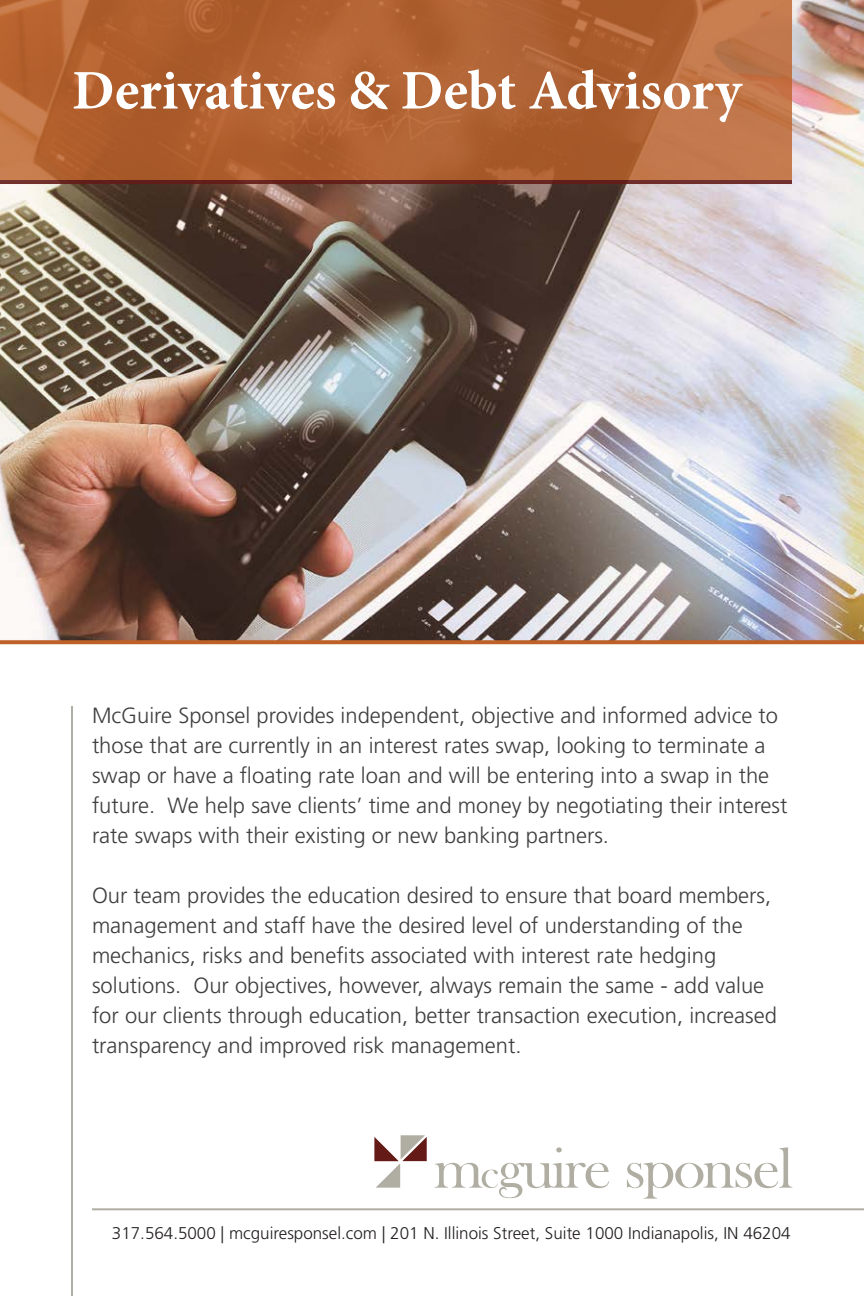
<style>
.page{position:relative;width:864px;height:1296px;background:#fff}
.page>*{position:absolute;margin:0;border:0;box-sizing:border-box;transform-origin:0 0}
.t1{font:700 56px "Minion Pro";color:#fff}
.t2{font:300 22px/30px "Frutiger";color:#3e3e3f}
.t3{font:300 17px "Frutiger";color:#231f20}
</style>
<div class="page">
<svg style="left:374px;top:1135px;width:53px;height:53px"></svg>
<svg style="left:435px;top:1147px;width:174px;height:51px"></svg>
<svg style="left:627px;top:1147px;width:165px;height:52px"></svg>
<hr style="left:92px;top:1208px;width:772px;height:2px;background:#b0aea2">
<img style="left:0;top:0;width:864px;height:640px">
<svg style="left:0;top:0;width:792px;height:180px;background:#b36435"></svg>
<hr style="left:71px;top:706px;width:2px;height:590px;background:#b0aea2">
<svg style="left:0;top:640px;width:864px;height:4px;background:#ba632d"></svg>
<svg style="left:0;top:180px;width:792px;height:4px;background:#672420"></svg>
<h1 class="t1" style="left:72px;top:51px;width:671px">Derivatives &amp; Debt Advisory</h1>
<p class="t2" style="left:92px;top:700px;width:697px">McGuire Sponsel provides independent, objective and informed advice to those that are currently in an interest rates swap, looking to terminate a swap or have a floating rate loan and will be entering into a swap in the future. We help save clients’ time and money by negotiating their interest rate swaps with their existing or new banking partners.</p>
<p class="t2" style="left:92px;top:880px;width:686px">Our team provides the education desired to ensure that board members, management and staff have the desired level of understanding of the mechanics, risks and benefits associated with interest rate hedging solutions. Our objectives, however, always remain the same - add value for our clients through education, better transaction execution, increased transparency and improved risk management.</p>
<p class="t3" style="left:112px;top:1223px;width:680px">317.564.5000 | mcguiresponsel.com | 201 N. Illinois Street, Suite 1000 Indianapolis, IN 46204</p>
</div>
